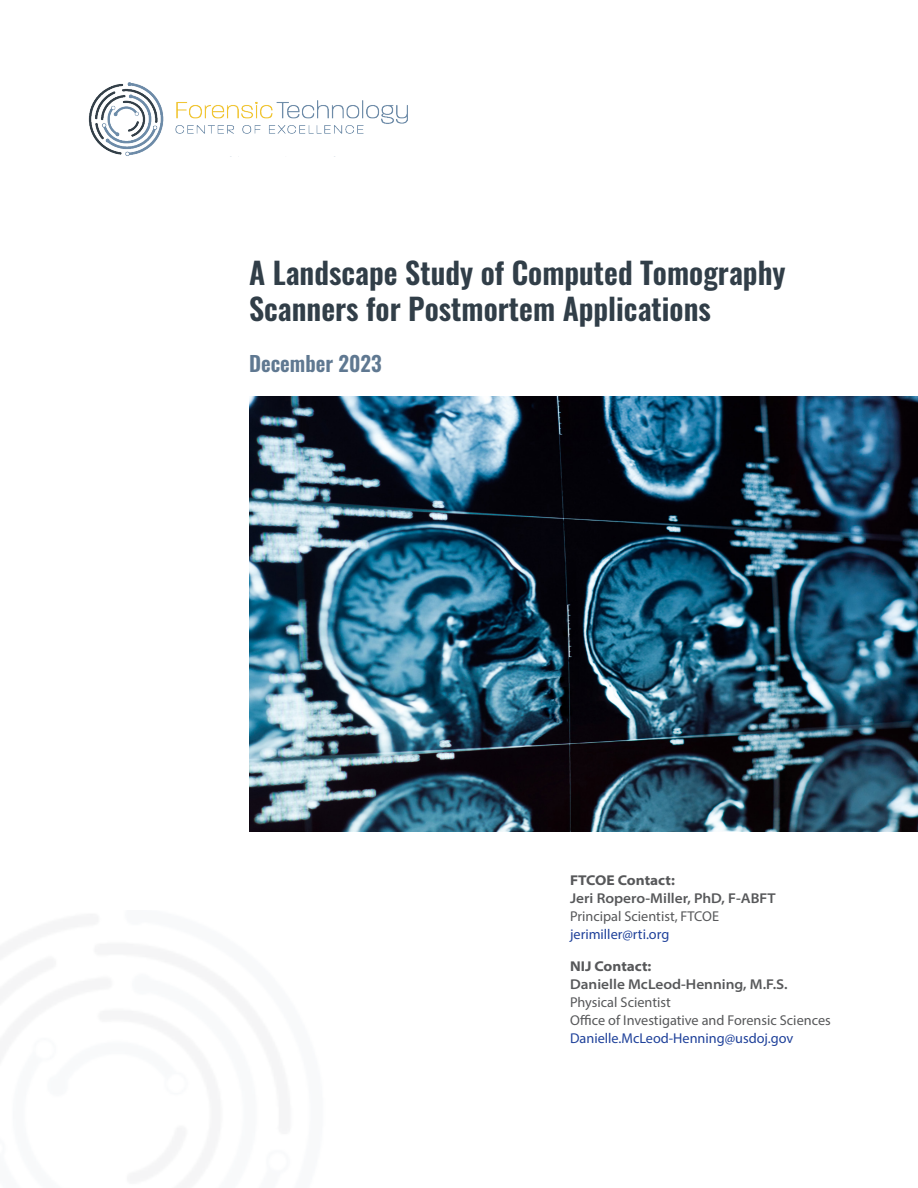
<style>
.page{position:relative;width:918px;height:1188px;background:#fff}
.page>*{position:absolute;margin:0;border:0;box-sizing:border-box;transform-origin:0 0}
.t1{font:600 30px/36px "Oswald";color:#313e48}
.t2{font:600 21px "Oswald";color:#5f7891}
.t3{font:14.25px "Myriad Pro";color:#57585a}
.t4{font:600 semi-expanded 14.25px "Myriad Pro";color:#57585a}
.t5{font:14.25px "Myriad Pro";color:#1f419a}
.t6{font:700 semi-expanded 14.25px "Myriad Pro";color:#57585a}
</style>
<div class="page">
<img style="left:88px;top:82px;width:320px;height:74px">
<img style="left:249px;top:396px;width:669px;height:435px">
<h1 class="t1" style="left:249px;top:257px;width:538px">A Landscape Study of Computed Tomography<br>Scanners for Postmortem Applications</h1>
<p class="t2" style="left:249px;top:353px;width:134px">December 2023</p>
<p class="t6" style="left:570px;top:871px;width:106px">FTCOE Contact:</p>
<p class="t4" style="left:570px;top:889px;width:207px">Jeri Ropero-Miller, PhD, F-ABFT</p>
<p class="t3" style="left:570px;top:908px;width:150px">Principal Scientist, FTCOE</p>
<p class="t5" style="left:570px;top:926px;width:101px">jerimiller@rti.org</p>
<p class="t6" style="left:570px;top:957px;width:83px">NIJ Contact:</p>
<p class="t4" style="left:570px;top:975px;width:219px">Danielle McLeod-Henning, M.F.S.</p>
<p class="t3" style="left:570px;top:993px;width:102px">Physical Scientist</p>
<p class="t3" style="left:570px;top:1011px;width:262px">Office of Investigative and Forensic Sciences</p>
<p class="t5" style="left:570px;top:1029px;width:225px">Danielle.McLeod-Henning@usdoj.gov</p>
</div>
